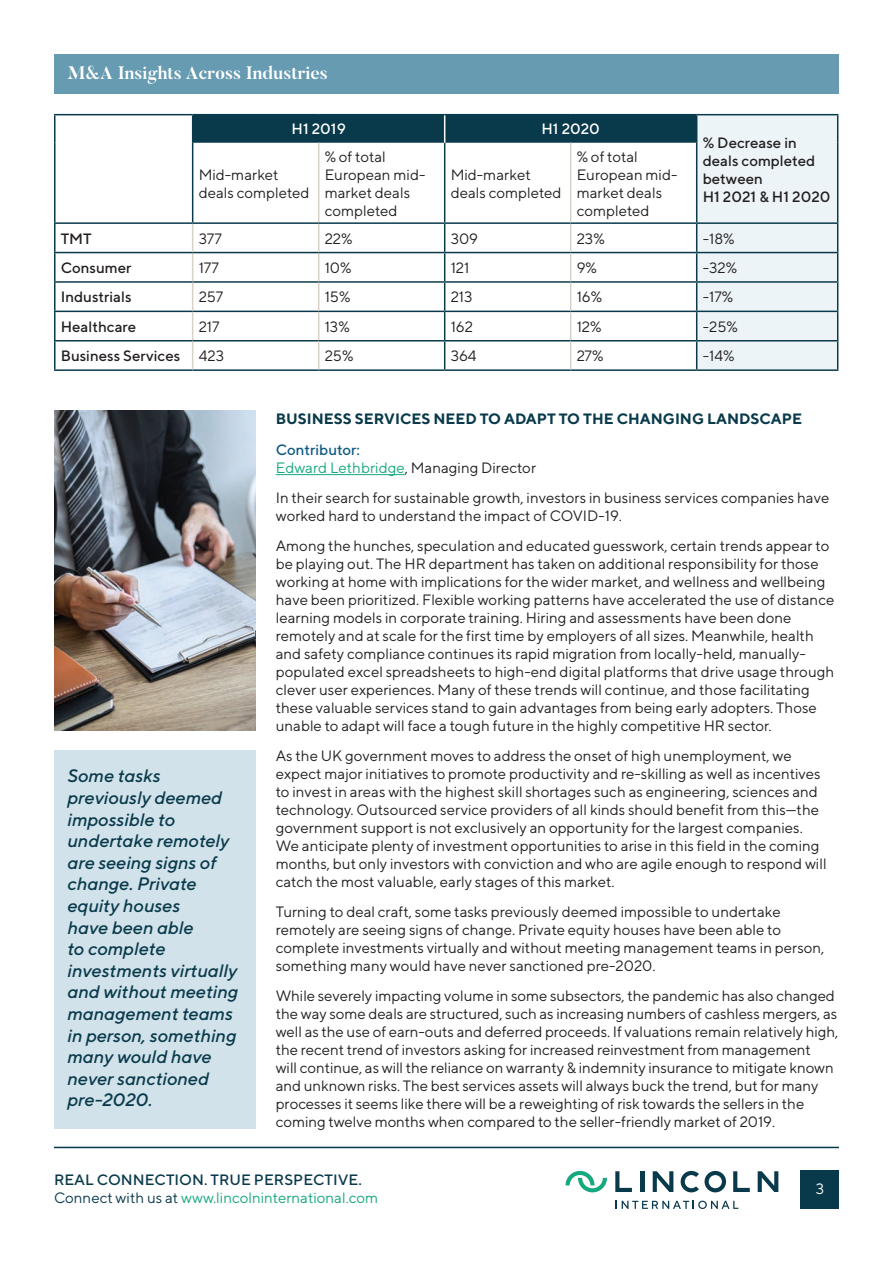
<style>
.page{position:relative;width:893px;height:1263px;background:#fff}
.page>*{position:absolute;margin:0;border:0;box-sizing:border-box;transform-origin:0 0}
.t1{font:italic 500 18px/21.6px "TT Norms";color:#093a4b}
.t2{font:700 18px "Butler";color:#fff}
.t3{font:15px/18px "TT Norms";color:#231f20}
.t4{font:500 15px/18px "TT Norms";color:#231f20}
.t5{font:500 15px/18px "TT Norms";color:#093a4b}
.t6{font:700 15px "TT Norms";color:#093a4b}
.t7{font:500 15px "TT Norms";color:#fff}
.t8{font:15px "TT Norms";color:#fff}
.s1{font-weight:400}
.s2{font-weight:500;color:#105a81}
.s3{color:#16a87e}
.s4{font-weight:400;color:#16a87e}
</style>
<div class="page">
<hr style="left:640px;top:1171px;width:4px;height:21px;background:#093a4b">
<svg style="left:653px;top:1171px;width:20px;height:21px"></svg>
<svg style="left:615px;top:1171px;width:17px;height:21px"></svg>
<svg style="left:758px;top:1171px;width:20px;height:21px"></svg>
<svg style="left:733px;top:1171px;width:17px;height:21px"></svg>
<svg style="left:681px;top:1171px;width:45px;height:21px"></svg>
<svg style="left:565px;top:1171px;width:42px;height:21px"></svg>
<svg style="left:616px;top:1201px;width:122px;height:8px"></svg>
<hr style="left:54px;top:1147px;width:785px;height:1px;background:#093a4b">
<div style="left:801px;top:1171px;width:38px;height:38px;background:#093a4b"></div>
<div style="left:54px;top:54px;width:785px;height:40px;background:#669bb2"></div>
<hr style="left:54px;top:253px;width:2px;height:28px;background:#093a4b">
<hr style="left:54px;top:281px;width:139px;height:2px;background:#093a4b">
<hr style="left:54px;top:283px;width:2px;height:28px;background:#093a4b">
<hr style="left:54px;top:311px;width:139px;height:1px;background:#093a4b">
<hr style="left:54px;top:312px;width:2px;height:28px;background:#093a4b">
<hr style="left:54px;top:340px;width:139px;height:1px;background:#093a4b">
<hr style="left:54px;top:341px;width:2px;height:28px;background:#093a4b">
<hr style="left:54px;top:369px;width:139px;height:2px;background:#093a4b">
<hr style="left:193px;top:369px;width:126px;height:2px;background:#093a4b">
<hr style="left:319px;top:369px;width:126px;height:2px;background:#093a4b">
<hr style="left:697px;top:369px;width:141px;height:2px;background:#093a4b">
<hr style="left:54px;top:224px;width:2px;height:28px;background:#093a4b">
<hr style="left:54px;top:252px;width:139px;height:1px;background:#093a4b">
<hr style="left:697px;top:114px;width:141px;height:1px;background:#093a4b">
<hr style="left:445px;top:369px;width:126px;height:2px;background:#093a4b">
<hr style="left:571px;top:369px;width:126px;height:2px;background:#093a4b">
<hr style="left:193px;top:114px;width:126px;height:1px;background:#093a4b">
<hr style="left:319px;top:114px;width:126px;height:1px;background:#093a4b">
<hr style="left:445px;top:114px;width:126px;height:1px;background:#093a4b">
<hr style="left:571px;top:114px;width:126px;height:1px;background:#093a4b">
<hr style="left:54px;top:114px;width:139px;height:1px;background:#093a4b">
<hr style="left:54px;top:115px;width:2px;height:28px;background:#093a4b">
<svg style="left:192px;top:115px;width:646px;height:255px"></svg>
<hr style="left:54px;top:143px;width:2px;height:79px;background:#093a4b">
<hr style="left:192px;top:143px;width:1px;height:79px;background:#093a4b">
<hr style="left:54px;top:222px;width:139px;height:2px;background:#093a4b">
<hr style="left:276px;top:474px;width:129px;height:1px;background:#16a87e">
<div style="left:54px;top:750px;width:201px;height:379px;background:#d1e2ea"></div>
<img style="left:54px;top:411px;width:201px;height:319px">
<p class="t2" style="left:68px;top:61px;width:262px">M&amp;A Insights Across Industries</p>
<p class="t7" style="left:292px;top:120px;width:56px">H1 2019</p>
<p class="t7" style="left:541px;top:120px;width:60px">H1 2020</p>
<p class="t3" style="left:199px;top:165px;width:112px">Mid-market deals completed</p>
<p class="t3" style="left:325px;top:147px;width:102px">% of total<br>European mid&shy;market deals completed</p>
<p class="t3" style="left:451px;top:165px;width:112px">Mid-market deals completed</p>
<p class="t3" style="left:577px;top:147px;width:102px">% of total<br>European mid&shy;market deals completed</p>
<p class="t4" style="left:703px;top:133px;width:129px">% Decrease in deals completed between<br>H1 2021 &amp; H1 2020</p>
<p class="t4" style="left:61px;top:229px;width:33px">TMT</p>
<p class="t3" style="left:199px;top:229px;width:25px">377</p>
<p class="t3" style="left:325px;top:229px;width:29px">22%</p>
<p class="t3" style="left:451px;top:229px;width:29px">309</p>
<p class="t3" style="left:577px;top:229px;width:30px">23%</p>
<p class="t3" style="left:703px;top:229px;width:33px">-18%</p>
<p class="t4" style="left:61px;top:258px;width:72px">Consumer</p>
<p class="t3" style="left:199px;top:258px;width:22px">177</p>
<p class="t3" style="left:325px;top:258px;width:28px">10%</p>
<p class="t3" style="left:451px;top:258px;width:20px">121</p>
<p class="t3" style="left:577px;top:258px;width:22px">9%</p>
<p class="t3" style="left:703px;top:258px;width:36px">-32%</p>
<p class="t4" style="left:61px;top:288px;width:72px">Industrials</p>
<p class="t3" style="left:199px;top:288px;width:26px">257</p>
<p class="t3" style="left:325px;top:288px;width:27px">15%</p>
<p class="t3" style="left:451px;top:288px;width:23px">213</p>
<p class="t3" style="left:577px;top:288px;width:27px">16%</p>
<p class="t3" style="left:703px;top:288px;width:32px">-17%</p>
<p class="t4" style="left:61px;top:317px;width:77px">Healthcare</p>
<p class="t3" style="left:199px;top:317px;width:22px">217</p>
<p class="t3" style="left:325px;top:317px;width:27px">13%</p>
<p class="t3" style="left:451px;top:317px;width:24px">162</p>
<p class="t3" style="left:577px;top:317px;width:26px">12%</p>
<p class="t3" style="left:703px;top:317px;width:37px">-25%</p>
<p class="t4" style="left:61px;top:347px;width:165px">Business Services <span class="s1">423</span></p>
<p class="t3" style="left:325px;top:347px;width:30px">25%</p>
<p class="t3" style="left:451px;top:347px;width:28px">364</p>
<p class="t3" style="left:577px;top:347px;width:28px">27%</p>
<p class="t3" style="left:703px;top:347px;width:33px">-14%</p>
<p class="t1" style="left:68px;top:765px;width:172px">Some tasks previously deemed impossible to undertake remotely are seeing signs of change. Private equity houses<br>have been able<br>to complete investments virtually and without meeting management teams in person, something many would have never sanctioned pre-2020.</p>
<p class="t6" style="left:276px;top:409px;width:528px">BUSINESS SERVICES NEED TO ADAPT TO THE CHANGING LANDSCAPE</p>
<p class="t3" style="left:276px;top:440px;width:262px"><span class="s2">Contributor:<br></span><span class="s3">Edward Lethbridge</span>, Managing Director</p>
<p class="t3" style="left:276px;top:488px;width:555px">In their search for sustainable growth, investors in business services companies have worked hard to understand the impact of COVID-19.</p>
<p class="t3" style="left:276px;top:536px;width:560px">Among the hunches, speculation and educated guesswork, certain trends appear to be playing out. The HR department has taken on additional responsibility for those working at home with implications for the wider market, and wellness and wellbeing have been prioritized. Flexible working patterns have accelerated the use of distance learning models in corporate training. Hiring and assessments have been done remotely and at scale for the first time by employers of all sizes. Meanwhile, health and safety compliance continues its rapid migration from locally-held, manually&shy;populated excel spreadsheets to high-end digital platforms that drive usage through clever user experiences. Many of these trends will continue, and those facilitating these valuable services stand to gain advantages from being early adopters. Those unable to adapt will face a tough future in the highly competitive HR sector.</p>
<p class="t3" style="left:276px;top:746px;width:552px">As the UK government moves to address the onset of high unemployment, we expect major initiatives to promote productivity and re-skilling as well as incentives to invest in areas with the highest skill shortages such as engineering, sciences and technology. Outsourced service providers of all kinds should benefit from this—the government support is not exclusively an opportunity for the largest companies.<br>We anticipate plenty of investment opportunities to arise in this field in the coming months, but only investors with conviction and who are agile enough to respond will catch the most valuable, early stages of this market.</p>
<p class="t3" style="left:276px;top:902px;width:550px">Turning to deal craft, some tasks previously deemed impossible to undertake remotely are seeing signs of change. Private equity houses have been able to complete investments virtually and without meeting management teams in person, something many would have never sanctioned pre-2020.</p>
<p class="t3" style="left:276px;top:986px;width:564px">While severely impacting volume in some subsectors, the pandemic has also changed the way some deals are structured, such as increasing numbers of cashless mergers, as well as the use of earn-outs and deferred proceeds. If valuations remain relatively high, the recent trend of investors asking for increased reinvestment from management<br>will continue, as will the reliance on warranty &amp; indemnity insurance to mitigate known and unknown risks. The best services assets will always buck the trend, but for many processes it seems like there will be a reweighting of risk towards the sellers in the coming twelve months when compared to the seller-friendly market of 2019.</p>
<p class="t5" style="left:54px;top:1170px;width:326px">REAL CONNECTION. TRUE PERSPECTIVE.<br><span class="s1">Connect with us at</span> <span class="s4">www.lincolninternational.com</span></p>
<p class="t8" style="left:816px;top:1179px;width:10px">3</p>
</div>
